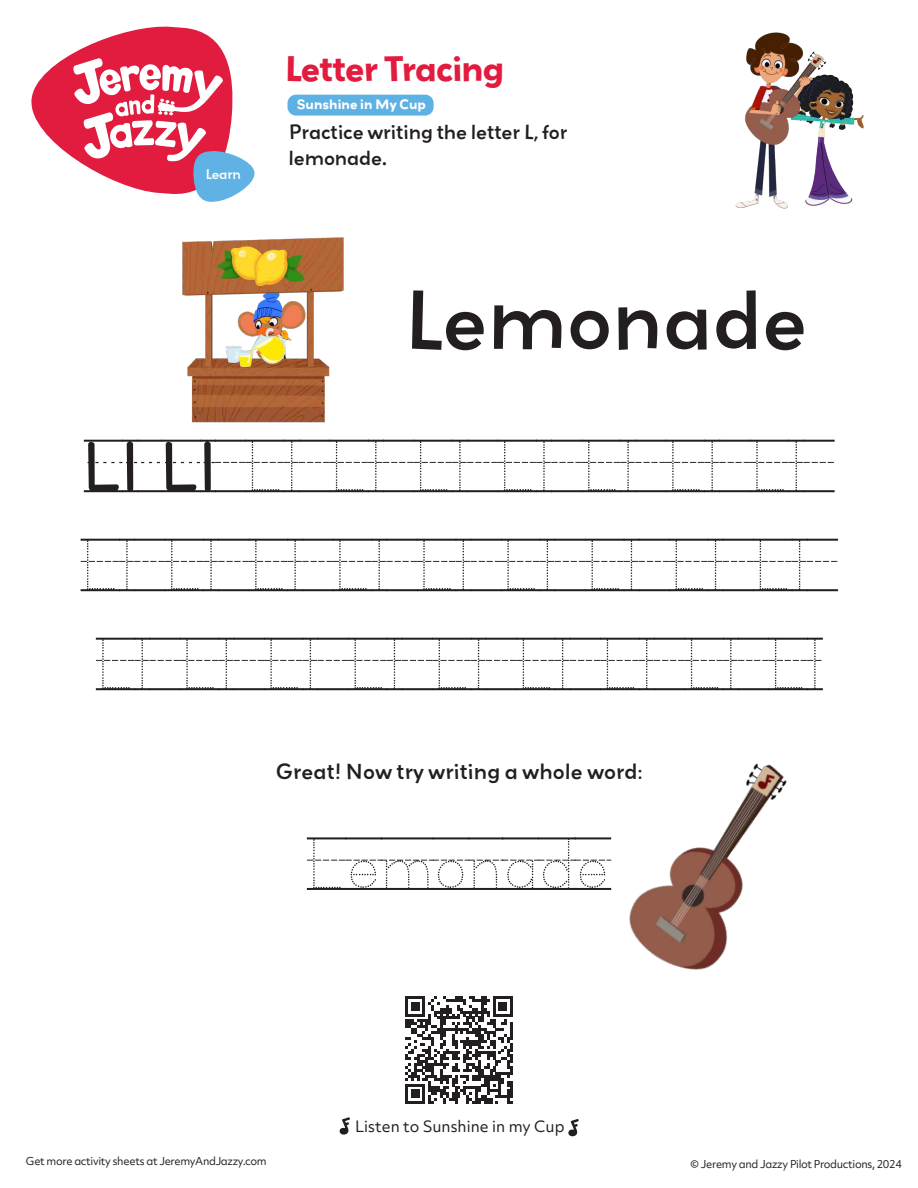
<style>
.page{position:relative;width:918px;height:1188px;background:#fff}
.page>*{position:absolute;margin:0;border:0;box-sizing:border-box;transform-origin:0 0}
.t1{font:82.5px/99px "KG Primary Dots Lined";color:#231f20}
.t2{font:500 73.5px "Grenadine MVB";color:#231f20}
.t3{font:700 31.5px "Grenadine MVB";letter-spacing:-.03em;color:#e11c3e}
.t4{font:500 19.5px "Grenadine MVB";color:#231f20}
.t5{font:500 18px/25.5px "Grenadine MVB";letter-spacing:-.01em;color:#231f20}
.t6{font:15px "Objektiv Mk 2";color:#231f20}
.t7{font:500 12.45px "Grenadine MVB";letter-spacing:-.025em;color:#fff}
.t8{font:700 12px "Grenadine MVB";color:#fff}
.t9{font:10.5px "Objektiv Mk 2";letter-spacing:-.03em;color:#231f20}
.s1{font-family:"KG Primary Penmanship Lined"}
</style>
<div class="page">
<svg style="left:31px;top:26px;width:224px;height:168px"></svg>
<img style="left:839px;top:80px;width:25px;height:125px">
<img style="left:735px;top:32px;width:104px;height:177px">
<img style="left:629px;top:763px;width:158px;height:207px">
<div style="left:287px;top:95px;width:147px;height:21px;background:#5eb1e3;border-radius:9px"></div>
<img style="left:182px;top:194px;width:162px;height:229px">
<svg style="left:339px;top:1117px;width:11px;height:18px"></svg>
<svg style="left:568px;top:1119px;width:10px;height:17px"></svg>
<svg style="left:405px;top:996px;width:108px;height:108px"></svg>
<p class="t7" style="left:206px;top:166px;width:37px">Learn</p>
<h3 class="t3" style="left:284px;top:46px;width:221px">Letter Tracing</h3>
<h3 class="t5" style="left:289px;top:119px;width:280px">Practice writing the letter L, for lemonade.</h3>
<p class="t8" style="left:297px;top:95px;width:131px">Sunshine in My Cup</p>
<h2 class="t2" style="left:403px;top:267px;width:406px">Lemonade</h2>
<h1 class="t1" style="left:81px;top:419px;width:743px"><span class="s1">Ll Ll</span> LL LL LL LL LL LL LL<br>LL LL LL LL LL LL LL LL LL<br>LL LL LL LL LL LL LL LL LL</h1>
<h3 class="t4" style="left:275px;top:758px;width:369px">Great! Now try writing a whole word:</h3>
<h1 class="t1" style="left:307px;top:817px;width:305px">LEMONADE</h1>
<h3 class="t6" style="left:355px;top:1116px;width:211px">Listen to Sunshine in my Cup</h3>
<p class="t9" style="left:26px;top:1154px;width:242px">Get more activity sheets at JeremyAndJazzy.com</p>
<p class="t9" style="left:691px;top:1157px;width:213px">© Jeremy and Jazzy Pilot Productions, 2024</p>
</div>
